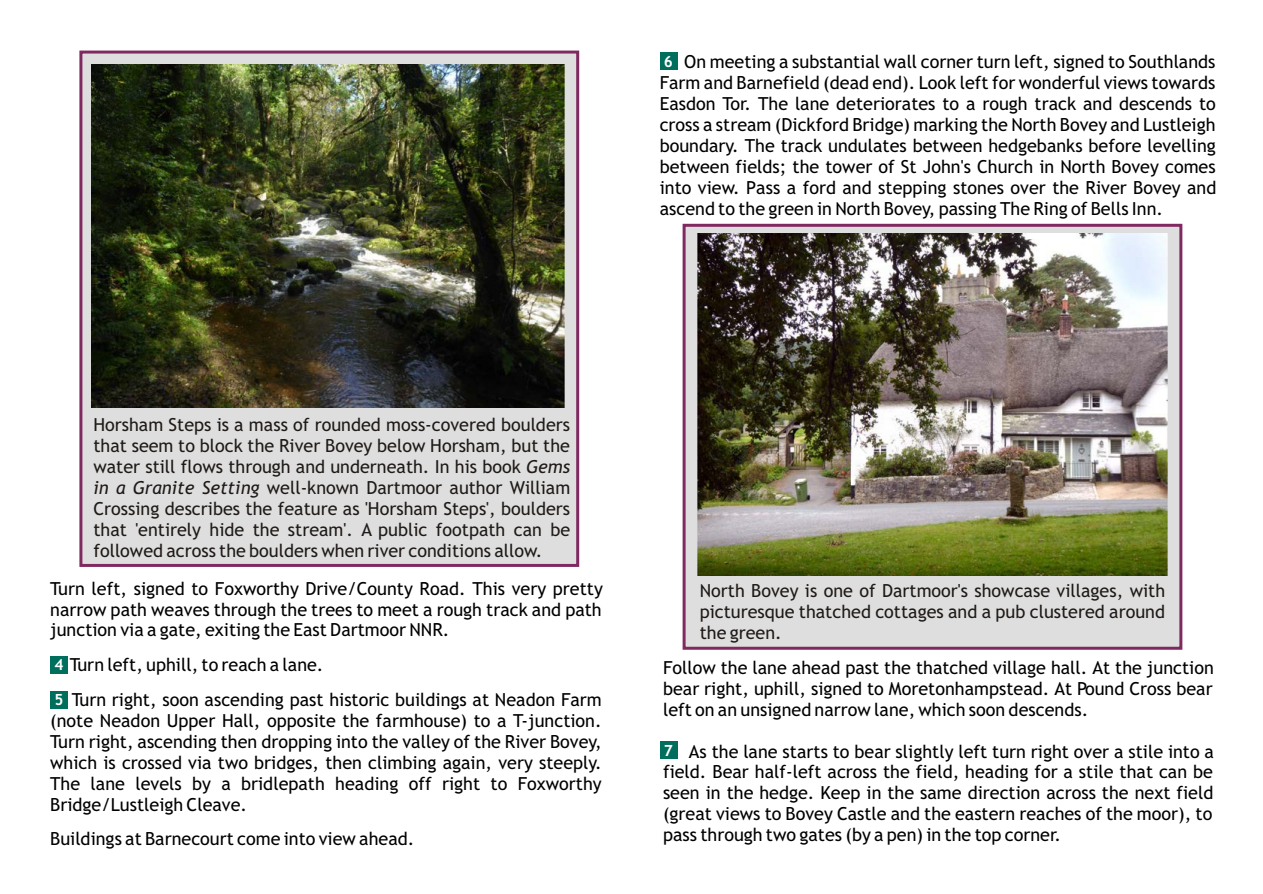
<style>
.page{position:relative;width:1263px;height:894px;background:#fff}
.page>*{position:absolute;margin:0;border:0;box-sizing:border-box;transform-origin:0 0}
.t1{font:18px/20.9px "Trebuchet MS";color:#000;text-align:justify}
.t2{font:18px/20.9px "Trebuchet MS";color:#1f1a17;text-align:justify}
.t3{font:700 15.3px "Trebuchet MS";color:#fff}
.s1{color:#f00}
.s2{font-style:italic}
</style>
<div class="page">
<div style="left:683px;top:224px;width:499px;height:426px;background:#dedede;border:3px solid #802961"></div>
<img style="left:698px;top:234px;width:470px;height:342px">
<div style="left:79px;top:51px;width:500px;height:516px;background:#dedede;border:3px solid #802961"></div>
<img style="left:92px;top:64px;width:473px;height:344px">
<div style="left:51px;top:691px;width:17px;height:18px;background:#006e5c"></div>
<div style="left:51px;top:656px;width:17px;height:18px;background:#006e5c"></div>
<div style="left:660px;top:52px;width:18px;height:18px;background:#006e5c"></div>
<div style="left:660px;top:741px;width:18px;height:18px;background:#006e5c"></div>
<p class="t1" style="left:660px;top:53px;width:558px"><span class="s1">6</span> On meeting a substantial wall corner turn left, signed to Southlands Farm and Barnefield (dead end). Look left for wonderful views towards Easdon Tor. The lane deteriorates to a rough track and descends to cross a stream (Dickford Bridge) marking the North Bovey and Lustleigh boundary. The track undulates between hedgebanks before levelling between fields; the tower of St John's Church in North Bovey comes into view. Pass a ford and stepping stones over the River Bovey and ascend to the green in North Bovey, passing The Ring of Bells Inn.</p>
<p class="t3" style="left:664px;top:55px;width:11px">6</p>
<p class="t2" style="left:93px;top:416px;width:478px">Horsham Steps is a mass of rounded moss-covered boulders that seem to block the River Bovey below Horsham, but the water still flows through and underneath. In his book <span class="s2">Gems in a Granite Setting</span> well-known Dartmoor author William Crossing describes the feature as 'Horsham Steps', boulders that 'entirely hide the stream'. A public footpath can be followed across the boulders when river conditions allow.</p>
<p class="t1" style="left:50px;top:579px;width:554px">Turn left, signed to Foxworthy Drive/County Road. This very pretty narrow path weaves through the trees to meet a rough track and path junction via a gate, exiting the East Dartmoor NNR.</p>
<p class="t1" style="left:70px;top:649px;width:534px;line-height:34.8px">Turn left, uphill, to reach a lane.<br>Turn right, soon ascending past historic buildings at Neadon Farm</p>
<p class="t1" style="left:50px;top:712px;width:553px">(note Neadon Upper Hall, opposite the farmhouse) to a T-junction.<br>Turn right, ascending then dropping into the valley of the River Bovey, which is crossed via two bridges, then climbing again, very steeply.<br>The lane levels by a bridlepath heading off right to Foxworthy Bridge/Lustleigh Cleave.</p>
<p class="t1" style="left:50px;top:830px;width:366px">Buildings at Barnecourt come into view ahead.</p>
<p class="t3" style="left:54px;top:659px;width:11px">4</p>
<p class="t3" style="left:54px;top:694px;width:11px">5</p>
<p class="t2" style="left:700px;top:582px;width:467px">North Bovey is one of Dartmoor's showcase villages, with picturesque thatched cottages and a pub clustered around the green.</p>
<p class="t1" style="left:663px;top:659px;width:552px">Follow the lane ahead past the thatched village hall. At the junction bear right, uphill, signed to Moretonhampstead. At Pound Cross bear left on an unsigned narrow lane, which soon descends.</p>
<p class="t1" style="left:663px;top:742px;width:553px;text-indent:26px">As the lane starts to bear slightly left turn right over a stile into a field. Bear half-left across the field, heading for a stile that can be seen in the hedge. Keep in the same direction across the next field (great views to Bovey Castle and the eastern reaches of the moor), to pass through two gates (by a pen) in the top corner.</p>
<p class="t3" style="left:664px;top:744px;width:11px">7</p>
</div>
